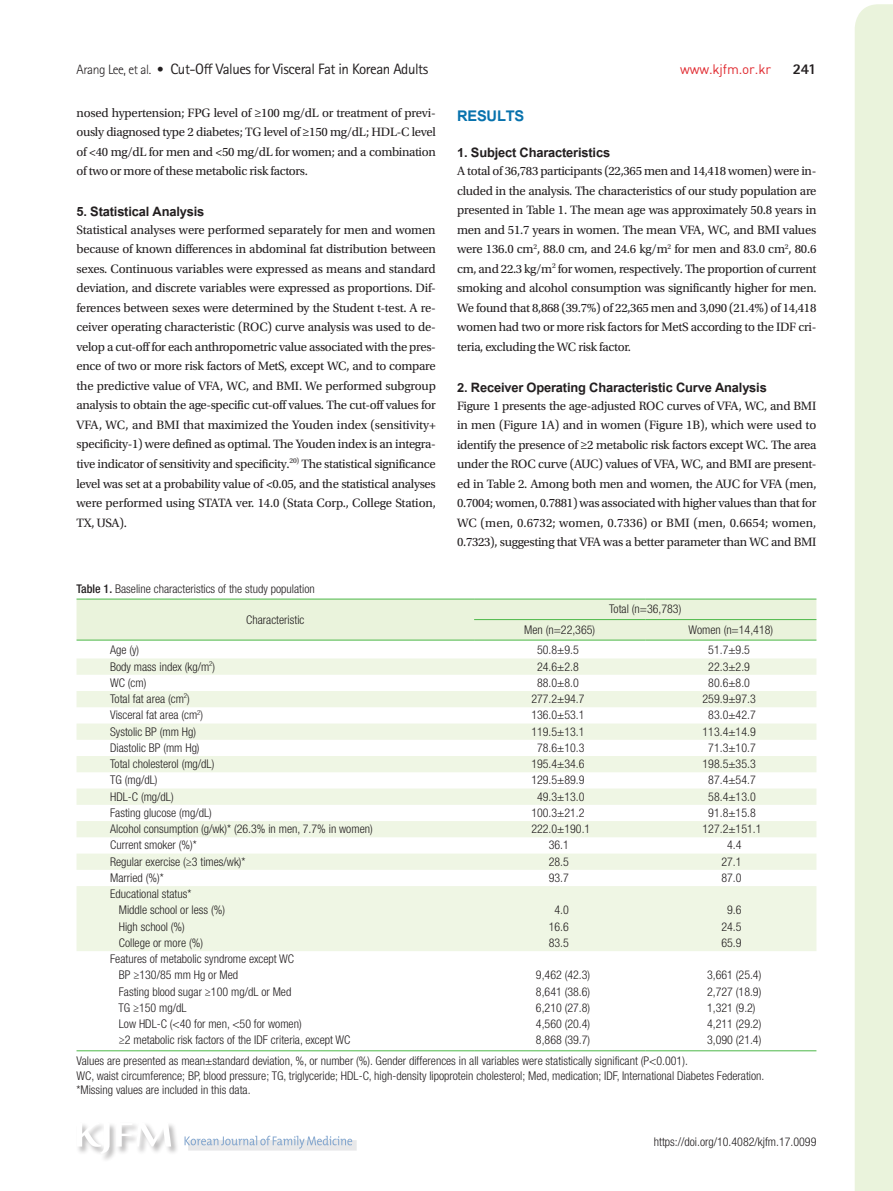
<style>
.page{position:relative;width:893px;height:1191px;background:#fff}
.page>*{position:absolute;margin:0;border:0;box-sizing:border-box;transform-origin:0 0}
.t1{font:700 20.4px "Utsaah";letter-spacing:-.01em;color:#0872ad}
.t2{font:700 18px "Utsaah";letter-spacing:-.01em;color:#231f20}
.t3{font:15px "Rotis Sans Serif Std";letter-spacing:-.03em;color:#231f20}
.t4{font:800 15px "Rotis Sans Serif Std";color:#231f20}
.t5{font:13.5px "Dinreg";letter-spacing:-.01em;color:#e02a30}
.t6{font:12.75px/19.5px "Utopia Std";letter-spacing:-.025em;color:#231f20;text-align:justify}
.t7{font:300 condensed 12px/16.2px "Helvetica Neue LT Std";color:#231f20}
.s1{font-weight:300;font-size:13.5px}
.s2{font-weight:500}
</style>
<div class="page">
<div style="left:855px;top:4px;width:38px;height:1187px;background:#eaf3dc"></div>
<div style="left:188px;top:1140px;width:169px;height:10px;background:#e8e8e9"></div>
<svg style="left:185px;top:1135px;width:167px;height:13px"></svg>
<div style="left:76px;top:1122px;width:104px;height:40px;background:#231f20;opacity:.3"></div>
<svg style="left:77px;top:1122px;width:94px;height:32px"></svg>
<div style="left:77px;top:600px;width:739px;height:40px;background:#eaf3dc"></div>
<svg style="left:77px;top:658px;width:739px;height:293px;fill:#eff6e4"></svg>
<hr style="left:474px;top:619px;width:171px;height:1px;background:#4cb848">
<hr style="left:645px;top:619px;width:171px;height:1px;background:#4cb848">
<hr style="left:77px;top:599px;width:397px;height:1px;background:#4cb848">
<hr style="left:474px;top:599px;width:171px;height:1px;background:#4cb848">
<hr style="left:645px;top:599px;width:171px;height:1px;background:#4cb848">
<hr style="left:77px;top:640px;width:397px;height:1px;background:#4cb848">
<hr style="left:474px;top:640px;width:171px;height:1px;background:#4cb848">
<hr style="left:645px;top:640px;width:171px;height:1px;background:#4cb848">
<hr style="left:77px;top:1050px;width:397px;height:1px;background:#4cb848">
<hr style="left:474px;top:1050px;width:171px;height:1px;background:#4cb848">
<hr style="left:645px;top:1050px;width:171px;height:1px;background:#4cb848">
<p class="t3" style="left:77px;top:60px;width:353px"><span class="s1">Arang Lee, et al. •</span> Cut-Off Values for Visceral Fat in Korean Adults</p>
<p class="t6" style="left:77px;top:103px;width:361px">nosed hypertension; FPG level of ≥100 mg/dL or treatment of previ&shy;ously diagnosed type 2 diabetes; TG level of ≥150 mg/dL; HDL-C level of &lt;40 mg/dL for men and &lt;50 mg/dL for women; and a combination of two or more of these metabolic risk factors.</p>
<h2 class="t2" style="left:77px;top:203px;width:129px">5. Statistical Analysis</h2>
<p class="t6" style="left:77px;top:220px;width:361px">Statistical analyses were performed separately for men and women because of known differences in abdominal fat distribution between sexes. Continuous variables were expressed as means and standard deviation, and discrete variables were expressed as proportions. Dif&shy;ferences between sexes were determined by the Student t-test. A re&shy;ceiver operating characteristic (ROC) curve analysis was used to de&shy;velop a cut-off for each anthropometric value associated with the pres&shy;ence of two or more risk factors of MetS, except WC, and to compare the predictive value of VFA, WC, and BMI. We performed subgroup analysis to obtain the age-specific cut-off values. The cut-off values for VFA, WC, and BMI that maximized the Youden index (sensitivity+ specificity-1) were defined as optimal. The Youden index is an integra&shy;tive indicator of sensitivity and specificity.<sup>20)</sup> The statistical significance level was set at a probability value of &lt;0.05, and the statistical analyses were performed using STATA ver. 14.0 (Stata Corp., College Station, TX, USA).</p>
<p class="t7" style="left:77px;top:580px;width:240px"><span class="s2">Table 1.</span> Baseline characteristics of the study population</p>
<p class="t7" style="left:246px;top:611px;width:60px">Characteristic</p>
<p class="t5" style="left:680px;top:61px;width:93px">www.kjfm.or.kr</p>
<p class="t4" style="left:793px;top:60px;width:25px">241</p>
<h1 class="t1" style="left:457px;top:106px;width:69px">RESULTS</h1>
<h2 class="t2" style="left:457px;top:144px;width:155px">1. Subject Characteristics</h2>
<p class="t6" style="left:457px;top:162px;width:361px">A total of 36,783 participants (22,365 men and 14,418 women) were in&shy;cluded in the analysis. The characteristics of our study population are presented in Table 1. The mean age was approximately 50.8 years in men and 51.7 years in women. The mean VFA, WC, and BMI values were 136.0 cm<sup>2</sup>, 88.0 cm, and 24.6 kg/m<sup>2</sup> for men and 83.0 cm<sup>2</sup>, 80.6 cm, and 22.3 kg/m<sup>2</sup> for women, respectively. The proportion of current smoking and alcohol consumption was significantly higher for men.<br>We found that 8,868 (39.7%) of 22,365 men and 3,090 (21.4%) of 14,418 women had two or more risk factors for MetS according to the IDF cri&shy;teria, excluding the WC risk factor.</p>
<h2 class="t2" style="left:457px;top:378px;width:311px">2. Receiver Operating Characteristic Curve Analysis</h2>
<p class="t6" style="left:457px;top:396px;width:361px">Figure 1 presents the age-adjusted ROC curves of VFA, WC, and BMI in men (Figure 1A) and in women (Figure 1B), which were used to identify the presence of ≥2 metabolic risk factors except WC. The area under the ROC curve (AUC) values of VFA, WC, and BMI are present&shy;ed in Table 2. Among both men and women, the AUC for VFA (men, 0.7004; women, 0.7881) was associated with higher values than that for WC (men, 0.6732; women, 0.7336) or BMI (men, 0.6654; women, 0.7323), suggesting that VFA was a better parameter than WC and BMI</p>
<p class="t7" style="left:609px;top:601px;width:74px">Total (n=36,783)</p>
<p class="t7" style="left:524px;top:621px;width:73px">Men (n=22,365)</p>
<p class="t7" style="left:688px;top:621px;width:86px">Women (n=14,418)</p>
<p class="t7" style="left:110px;top:642px;width:31px">Age (y)</p>
<p class="t7" style="left:537px;top:642px;width:43px">50.8±9.5</p>
<p class="t7" style="left:708px;top:642px;width:43px">51.7±9.5</p>
<p class="t7" style="left:110px;top:658px;width:107px">Body mass index (kg/m<sup>2</sup>)</p>
<p class="t7" style="left:537px;top:658px;width:43px">24.6±2.8</p>
<p class="t7" style="left:708px;top:658px;width:43px">22.3±2.9</p>
<p class="t7" style="left:110px;top:674px;width:38px">WC (cm)</p>
<p class="t7" style="left:537px;top:674px;width:43px">88.0±8.0</p>
<p class="t7" style="left:708px;top:674px;width:43px">80.6±8.0</p>
<p class="t7" style="left:110px;top:690px;width:81px">Total fat area (cm<sup>2</sup>)</p>
<p class="t7" style="left:531px;top:690px;width:55px">277.2±94.7</p>
<p class="t7" style="left:702px;top:690px;width:55px">259.9±97.3</p>
<p class="t7" style="left:110px;top:707px;width:95px">Visceral fat area (cm<sup>2</sup>)</p>
<p class="t7" style="left:531px;top:707px;width:55px">136.0±53.1</p>
<p class="t7" style="left:708px;top:707px;width:49px">83.0±42.7</p>
<p class="t7" style="left:110px;top:723px;width:87px">Systolic BP (mm Hg)</p>
<p class="t7" style="left:531px;top:723px;width:55px">119.5±13.1</p>
<p class="t7" style="left:702px;top:723px;width:55px">113.4±14.9</p>
<p class="t7" style="left:110px;top:739px;width:91px">Diastolic BP (mm Hg)</p>
<p class="t7" style="left:537px;top:739px;width:49px">78.6±10.3</p>
<p class="t7" style="left:708px;top:739px;width:49px">71.3±10.7</p>
<p class="t7" style="left:110px;top:755px;width:106px">Total cholesterol (mg/dL)</p>
<p class="t7" style="left:531px;top:755px;width:55px">195.4±34.6</p>
<p class="t7" style="left:702px;top:755px;width:55px">198.5±35.3</p>
<p class="t7" style="left:110px;top:772px;width:49px">TG (mg/dL)</p>
<p class="t7" style="left:531px;top:772px;width:55px">129.5±89.9</p>
<p class="t7" style="left:708px;top:772px;width:49px">87.4±54.7</p>
<p class="t7" style="left:110px;top:788px;width:65px">HDL-C (mg/dL)</p>
<p class="t7" style="left:537px;top:788px;width:49px">49.3±13.0</p>
<p class="t7" style="left:708px;top:788px;width:49px">58.4±13.0</p>
<p class="t7" style="left:110px;top:804px;width:103px">Fasting glucose (mg/dL)</p>
<p class="t7" style="left:531px;top:804px;width:55px">100.3±21.2</p>
<p class="t7" style="left:708px;top:804px;width:49px">91.8±15.8</p>
<p class="t7" style="left:110px;top:820px;width:264px">Alcohol consumption (g/wk)* (26.3% in men, 7.7% in women)</p>
<p class="t7" style="left:531px;top:820px;width:61px">222.0±190.1</p>
<p class="t7" style="left:702px;top:820px;width:61px">127.2±151.1</p>
<p class="t7" style="left:110px;top:837px;width:88px">Current smoker (%)*</p>
<p class="t7" style="left:549px;top:837px;width:22px">36.1</p>
<p class="t7" style="left:727px;top:837px;width:16px">4.4</p>
<p class="t7" style="left:110px;top:853px;width:137px">Regular exercise (≥3 times/wk)*</p>
<p class="t7" style="left:549px;top:853px;width:22px">28.5</p>
<p class="t7" style="left:721px;top:853px;width:22px">27.1</p>
<p class="t7" style="left:110px;top:869px;width:55px">Married (%)*</p>
<p class="t7" style="left:549px;top:869px;width:22px">93.7</p>
<p class="t7" style="left:721px;top:869px;width:22px">87.0</p>
<p class="t7" style="left:119px;top:885px;width:108px;text-indent:-9px">Educational status*<br>Middle school or less (%)</p>
<p class="t7" style="left:554px;top:902px;width:16px">4.0</p>
<p class="t7" style="left:727px;top:902px;width:16px">9.6</p>
<p class="t7" style="left:119px;top:918px;width:68px">High school (%)</p>
<p class="t7" style="left:549px;top:918px;width:22px">16.6</p>
<p class="t7" style="left:721px;top:918px;width:22px">24.5</p>
<p class="t7" style="left:119px;top:934px;width:86px">College or more (%)</p>
<p class="t7" style="left:549px;top:934px;width:22px">83.5</p>
<p class="t7" style="left:721px;top:934px;width:22px">65.9</p>
<p class="t7" style="left:119px;top:950px;width:177px;text-indent:-9px">Features of metabolic syndrome except WC<br>BP ≥130/85 mm Hg or Med</p>
<p class="t7" style="left:536px;top:967px;width:56px">9,462 (42.3)</p>
<p class="t7" style="left:707px;top:967px;width:56px">3,661 (25.4)</p>
<p class="t7" style="left:119px;top:983px;width:174px">Fasting blood sugar ≥100 mg/dL or Med</p>
<p class="t7" style="left:536px;top:983px;width:56px">8,641 (38.6)</p>
<p class="t7" style="left:707px;top:983px;width:56px">2,727 (18.9)</p>
<p class="t7" style="left:118px;top:999px;width:70px">TG ≥150 mg/dL</p>
<p class="t7" style="left:536px;top:999px;width:56px">6,210 (27.8)</p>
<p class="t7" style="left:707px;top:999px;width:50px">1,321 (9.2)</p>
<p class="t7" style="left:119px;top:1015px;width:184px">Low HDL-C (&lt;40 for men, &lt;50 for women)</p>
<p class="t7" style="left:536px;top:1015px;width:56px">4,560 (20.4)</p>
<p class="t7" style="left:707px;top:1015px;width:56px">4,211 (29.2)</p>
<p class="t7" style="left:119px;top:1032px;width:233px">≥2 metabolic risk factors of the IDF criteria, except WC</p>
<p class="t7" style="left:536px;top:1032px;width:56px">8,868 (39.7)</p>
<p class="t7" style="left:707px;top:1032px;width:56px">3,090 (21.4)</p>
<p class="t7" style="left:77px;top:1053px;width:689px;line-height:14.4px">Values are presented as mean±standard deviation, %, or number (%). Gender differences in all variables were statistically significant (P&lt;0.001).<br>WC, waist circumference; BP, blood pressure; TG, triglyceride; HDL-C, high-density lipoprotein cholesterol; Med, medication; IDF, International Diabetes Federation. *Missing values are included in this data.</p>
<p class="t7" style="left:654px;top:1133px;width:164px">https://doi.org/10.4082/kjfm.17.0099</p>
</div>
